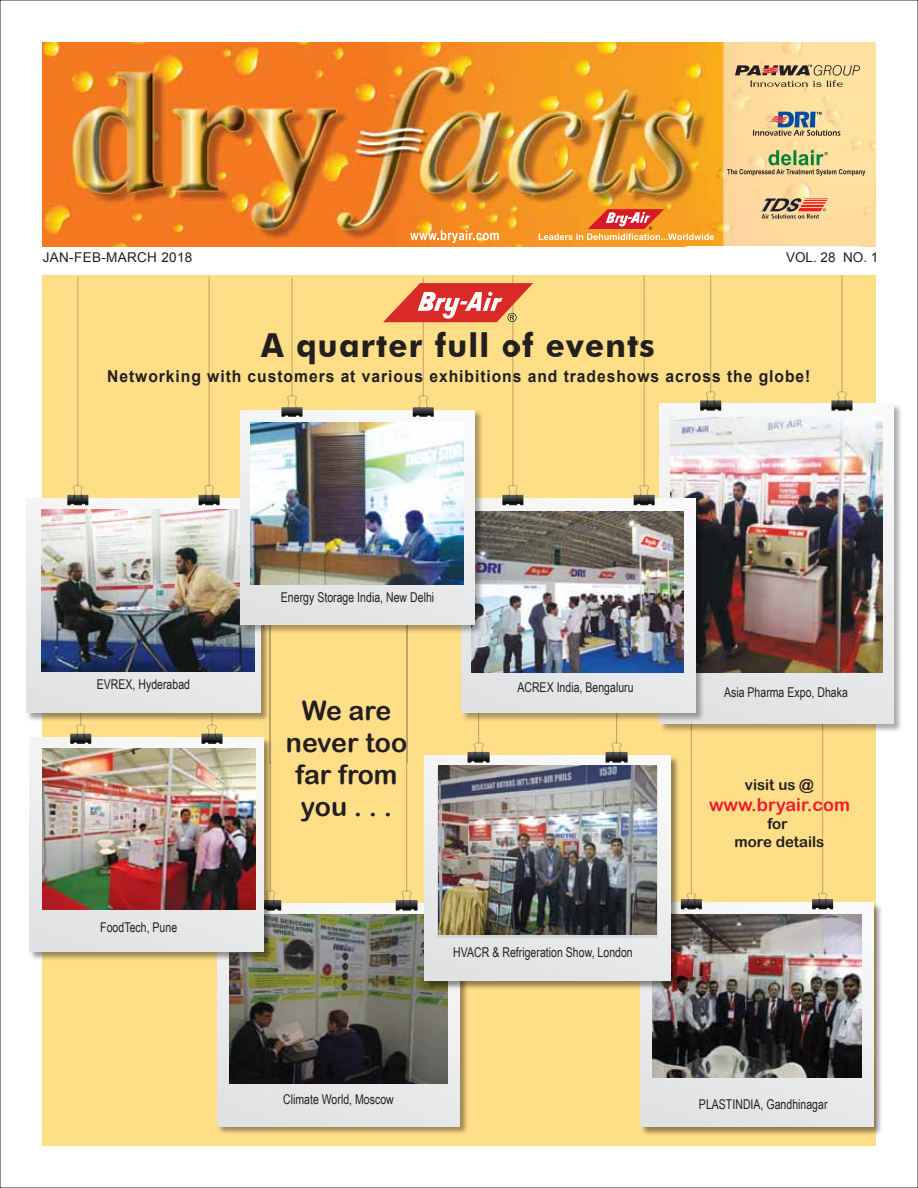
<style>
.page{position:relative;width:918px;height:1188px;background:#fff}
.page>*{position:absolute;margin:0;border:0;box-sizing:border-box;transform-origin:0 0}
.t1{font:700 33px "Futura BT";letter-spacing:.04em;color:#231f20;scale:.95 1}
.t2{font:26.7px/32px "Arial Rounded MT Bold";color:#231f20;text-align:center}
.t3{font:18px "Arial Rounded MT Bold";color:#ed1b2f}
.t4{font:700 16.5px "Arial";letter-spacing:.06em;color:#231f20;scale:.95 1}
.t5{font:15px/18px "Arial Rounded MT Bold";color:#231f20;text-align:center}
.t6{font:13.5px "Arial Narrow";color:#231f20;scale:.95 1}
.t7{font:13.5px "Arial";letter-spacing:.025em;color:#231f20}
</style>
<div class="page">
<div style="left:42px;top:275px;width:834px;height:870px;background:#ffde88"></div>
<img style="left:661px;top:402px;width:240px;height:329px">
<div style="left:660px;top:404px;width:233px;height:319px;background:linear-gradient(to bottom,#fcfcfc,#e4e4e5)"></div>
<img style="left:706px;top:418px;width:177px;height:255px">
<img style="left:26px;top:496px;width:244px;height:228px">
<svg style="left:27px;top:499px;width:233px;height:214px;background:#e3e3e5"></svg>
<img style="left:533px;top:498px;width:173px;height:226px">
<div style="left:462px;top:499px;width:233px;height:214px;background:linear-gradient(to bottom,#fbfbfb,#e7e7e8)"></div>
<img style="left:485px;top:511px;width:199px;height:162px">
<img style="left:42px;top:510px;width:212px;height:161px">
<img style="left:640px;top:901px;width:242px;height:234px">
<svg style="left:640px;top:903px;width:234px;height:223px;background:#e7e7e8"></svg>
<img style="left:652px;top:914px;width:210px;height:163px">
<img style="left:217px;top:902px;width:250px;height:232px">
<svg style="left:217px;top:904px;width:243px;height:222px;background:#e1e2e2"></svg>
<img style="left:230px;top:915px;width:217px;height:168px">
<hr style="left:270px;top:616px;width:1px;height:147px;background:#bcbec0">
<hr style="left:406px;top:616px;width:1px;height:147px;background:#bcbec0">
<img style="left:42px;top:43px;width:834px;height:204px">
<svg style="left:410px;top:230px;width:89px;height:13px"></svg>
<svg style="left:735px;top:65px;width:125px;height:22px;background:#c5a97c"></svg>
<svg style="left:753px;top:112px;width:87px;height:24px;background:#b8ab90"></svg>
<img style="left:423px;top:755px;width:258px;height:237px">
<div style="left:425px;top:756px;width:245px;height:225px;background:linear-gradient(to bottom,#f5f5f6,#e0e1e1)"></div>
<img style="left:438px;top:533px;width:190px;height:405px">
<svg style="left:274px;top:891px;width:7px;height:20px"></svg>
<svg style="left:396px;top:763px;width:22px;height:148px"></svg>
<img style="left:29px;top:735px;width:245px;height:227px">
<div style="left:30px;top:737px;width:233px;height:214px;background:linear-gradient(to bottom,#f7f7f7,#e2e3e4)"></div>
<img style="left:70px;top:525px;width:21px;height:219px">
<img style="left:202px;top:525px;width:21px;height:219px">
<svg style="left:67px;top:276px;width:21px;height:229px"></svg>
<svg style="left:199px;top:276px;width:21px;height:229px"></svg>
<svg style="left:539px;top:192px;width:182px;height:313px"></svg>
<svg style="left:727px;top:150px;width:138px;height:26px;background:#d3c48b"></svg>
<svg style="left:761px;top:192px;width:91px;height:219px"></svg>
<img style="left:439px;top:766px;width:217px;height:168px">
<svg style="left:681px;top:723px;width:21px;height:186px"></svg>
<svg style="left:812px;top:723px;width:21px;height:186px"></svg>
<img style="left:239px;top:410px;width:246px;height:225px">
<svg style="left:241px;top:410px;width:233px;height:214px;background:#e4e5e6"></svg>
<svg style="left:281px;top:277px;width:22px;height:140px"></svg>
<img style="left:250px;top:423px;width:213px;height:161px">
<img style="left:42px;top:748px;width:213px;height:162px">
<svg style="left:383px;top:275px;width:150px;height:230px"></svg>
<div style="left:686px;top:246px;width:175px;height:29px;background:#fff"></div>
<p class="t7" style="left:43px;top:248px;width:151px">JAN-FEB-MARCH 2018</p>
<p class="t7" style="left:786px;top:248px;width:94px">VOL. 28 NO. 1</p>
<h1 class="t1" style="left:261px;top:325px;width:416px">A quarter full of events</h1>
<p class="t4" style="left:107px;top:365px;width:742px">Networking with customers at various exhibitions and tradeshows across the globe!</p>
<p class="t6" style="left:281px;top:588px;width:163px">Energy Storage India, New Delhi</p>
<p class="t6" style="left:97px;top:675px;width:100px">EVREX, Hyderabad</p>
<p class="t6" style="left:517px;top:677px;width:124px">ACREX India, Bengaluru</p>
<p class="t6" style="left:100px;top:917px;width:82px">FoodTech, Pune</p>
<h2 class="t2" style="left:286px;top:694px;width:123px">We are never too far from you . . .</h2>
<p class="t6" style="left:453px;top:943px;width:190px">HVACR &amp; Refrigeration Show, London</p>
<p class="t6" style="left:283px;top:1089px;width:118px">Climate World, Moscow</p>
<p class="t6" style="left:724px;top:682px;width:132px">Asia Pharma Expo, Dhaka</p>
<p class="t5" style="left:745px;top:775px;width:71px">visit us @</p>
<h3 class="t3" style="left:709px;top:794px;width:142px">www.bryair.com</h3>
<p class="t5" style="left:734px;top:815px;width:91px">for<br>more details</p>
<p class="t6" style="left:699px;top:1094px;width:137px">PLASTINDIA, Gandhinagar</p>
</div>
